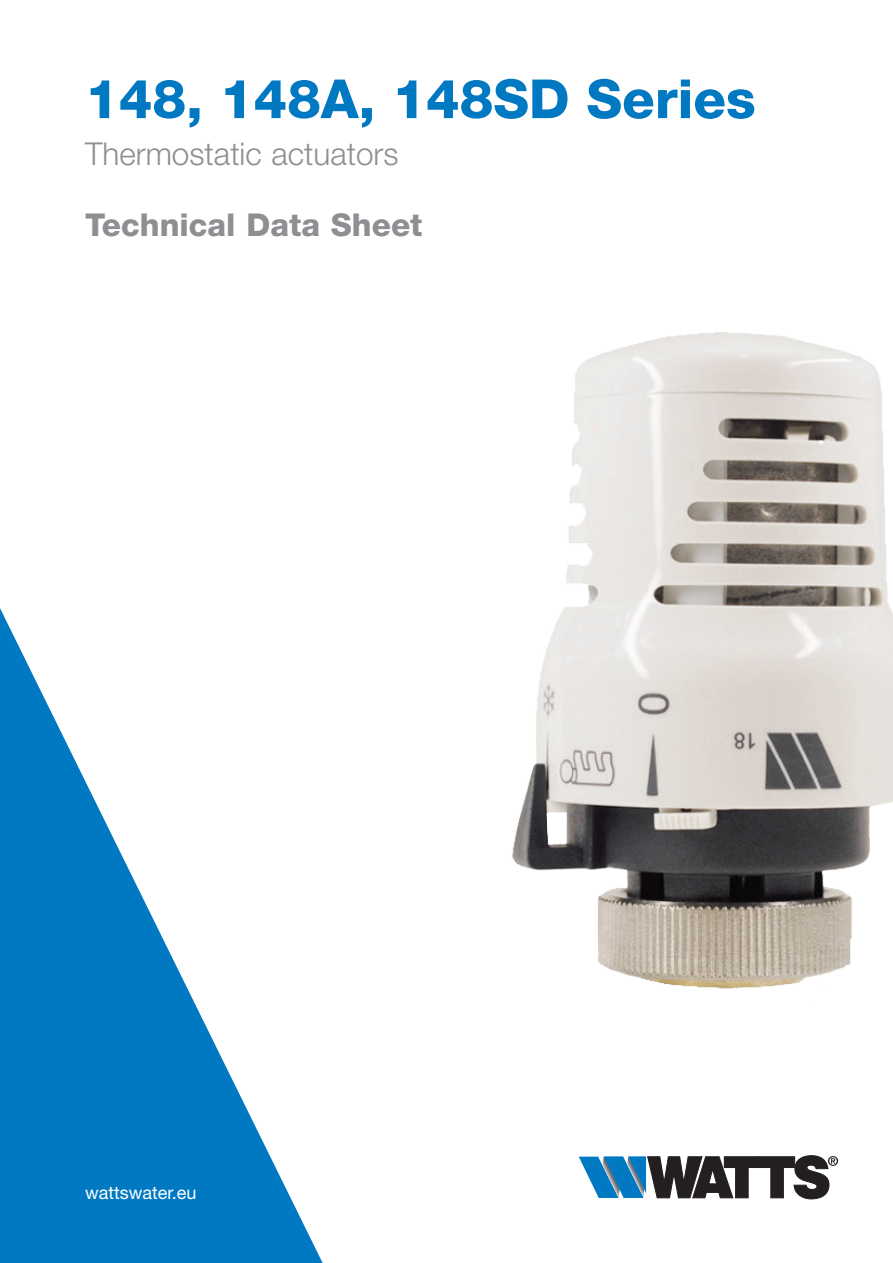
<style>
.page{position:relative;width:893px;height:1263px;background:#fff}
.page>*{position:absolute;margin:0;border:0;box-sizing:border-box;transform-origin:0 0}
.Headline_1__color_va{font:800 54px "Helvetica Neue LT Std";color:#0079c2}
.t1{font:300 31.5px "Helvetica Neue LT Std";color:#8d8f92}
.t2{font:800 31.5px "Helvetica Neue LT Std";color:#8d8f92}
.Website-CamelCaps{font:18px "Helvetica Neue LT Std";color:#fff}
</style>
<div class="page">
<svg style="left:579px;top:1155px;width:259px;height:44px"></svg>
<svg style="left:0;top:608px;width:323px;height:655px"></svg>
<img style="left:512px;top:332px;width:381px;height:657px">
<p class="Headline_1__color_va" style="left:85px;top:67px;width:672px">148, 148A, 148SD Series</p>
<p class="t1" style="left:85px;top:134px;width:315px">Thermostatic actuators</p>
<p class="t2" style="left:85px;top:206px;width:339px">Technical Data Sheet</p>
<p class="Website-CamelCaps" style="left:85px;top:1182px;width:113px">wattswater.eu</p>
</div>
